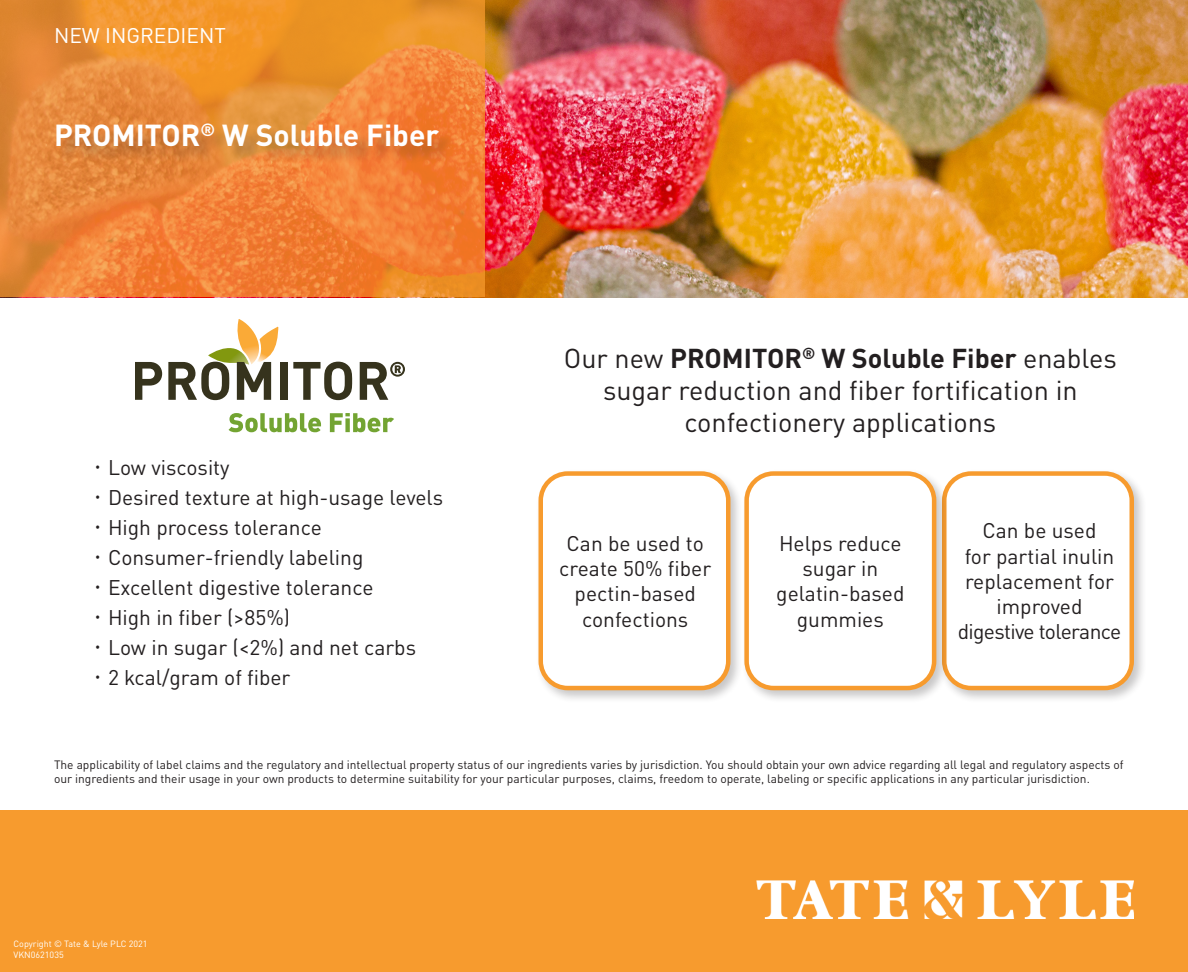
<style>
.page{position:relative;width:1188px;height:972px;background:#fff}
.page>*{position:absolute;margin:0;border:0;box-sizing:border-box;transform-origin:0 0}
.t1{font:700 30px "DINOT";color:#fff}
.t2{font:27px/32.4px "DINOT";color:#231f20;text-align:center}
.t3{font:21px/25.2px "DINOT";color:#231f20;text-align:center}
.t4{font:21px "DINOT";letter-spacing:-.03em;color:#231f20}
.t5{font:21px "DINOT";color:#fff}
.t6{font:12px/14.4px "DINOT";color:#231f20}
.t7{font:9px "DINOT";color:#fff}
.s1{font-weight:700}
</style>
<div class="page">
<div style="left:535px;top:468px;width:208px;height:235px;background:#231f20;opacity:.25"></div>
<div style="left:541px;top:474px;width:187px;height:214px;background:#fff;border-radius:27px"></div>
<div style="left:538px;top:471px;width:192px;height:219px;border:4px solid #f79b2e;border-radius:27px"></div>
<div style="left:939px;top:468px;width:208px;height:235px;background:#231f20;opacity:.25"></div>
<div style="left:944px;top:474px;width:188px;height:214px;background:#fff;border-radius:27px"></div>
<div style="left:942px;top:471px;width:192px;height:219px;border:4px solid #f79b2e;border-radius:27px"></div>
<div style="left:741px;top:468px;width:208px;height:235px;background:#231f20;opacity:.25"></div>
<div style="left:747px;top:474px;width:187px;height:214px;background:#fff;border-radius:27px"></div>
<div style="left:744px;top:471px;width:192px;height:219px;border:4px solid #f79b2e;border-radius:27px"></div>
<img style="left:485px;top:0;width:703px;height:297px">
<svg style="left:0;top:0;width:485px;height:297px;background:#ee8834"></svg>
<div style="left:58px;top:126px;width:398px;height:38px;background:#231f20;opacity:.25"></div>
<svg style="left:135px;top:362px;width:27px;height:38px"></svg>
<svg style="left:168px;top:319px;width:111px;height:81px"></svg>
<div style="left:280px;top:362px;width:7px;height:38px;background:#36331d"></div>
<svg style="left:293px;top:362px;width:59px;height:38px"></svg>
<svg style="left:360px;top:362px;width:45px;height:38px"></svg>
<svg style="left:229px;top:413px;width:92px;height:19px"></svg>
<svg style="left:330px;top:413px;width:64px;height:19px"></svg>
<div style="left:0;top:810px;width:1188px;height:162px;background:#f79b2e"></div>
<img style="left:756px;top:881px;width:378px;height:38px">
<p class="t5" style="left:54px;top:23px;width:173px">NEW INGREDIENT</p>
<p class="t1" style="left:54px;top:116px;width:387px">PROMITOR<sup>®</sup> W Soluble Fiber</p>
<p class="t3" style="left:108px;top:455px;width:123px">Low viscosity</p>
<p class="t3" style="left:108px;top:485px;width:337px">Desired texture at high-usage levels</p>
<p class="t3" style="left:108px;top:515px;width:215px">High process tolerance</p>
<p class="t3" style="left:108px;top:545px;width:257px">Consumer-friendly labeling</p>
<p class="t3" style="left:108px;top:575px;width:267px">Excellent digestive tolerance</p>
<p class="t3" style="left:108px;top:605px;width:184px">High in fiber (&gt;85%)</p>
<p class="t3" style="left:108px;top:635px;width:310px">Low in sugar (&lt;2%) and net carbs</p>
<p class="t3" style="left:108px;top:665px;width:184px">2 kcal/gram of fiber</p>
<p class="t2" style="left:564px;top:341px;width:555px">Our new <span class="s1">PROMITOR</span><sup>®</sup> <span class="s1">W Soluble Fiber</span> enables sugar reduction and fiber fortification in confectionery applications</p>
<p class="t3" style="left:559px;top:530px;width:153px">Can be used to create 50% fiber pectin-based confections</p>
<p class="t3" style="left:779px;top:530px;width:124px">Helps reduce</p>
<p class="t3" style="left:802px;top:556px;width:77px">sugar in</p>
<p class="t3" style="left:776px;top:581px;width:130px">gelatin-based</p>
<p class="t3" style="left:797px;top:606px;width:88px">gummies</p>
<p class="t3" style="left:982px;top:518px;width:116px">Can be used</p>
<p class="t3" style="left:965px;top:543px;width:151px">for partial inulin</p>
<p class="t3" style="left:965px;top:568px;width:150px">replacement for improved</p>
<p class="t4" style="left:958px;top:619px;width:165px">digestive tolerance</p>
<p class="t6" style="left:54px;top:757px;width:1071px">The applicability of label claims and the regulatory and intellectual property status of our ingredients varies by jurisdiction. You should obtain your own advice regarding all legal and regulatory aspects of our ingredients and their usage in your own products to determine suitability for your particular purposes, claims, freedom to operate, labeling or specific applications in any particular jurisdiction.</p>
<p class="t7" style="left:14px;top:938px;width:136px">Copyright © Tate &amp; Lyle PLC 2021</p>
<p class="t7" style="left:14px;top:949px;width:52px">VKN0621035</p>
</div>
